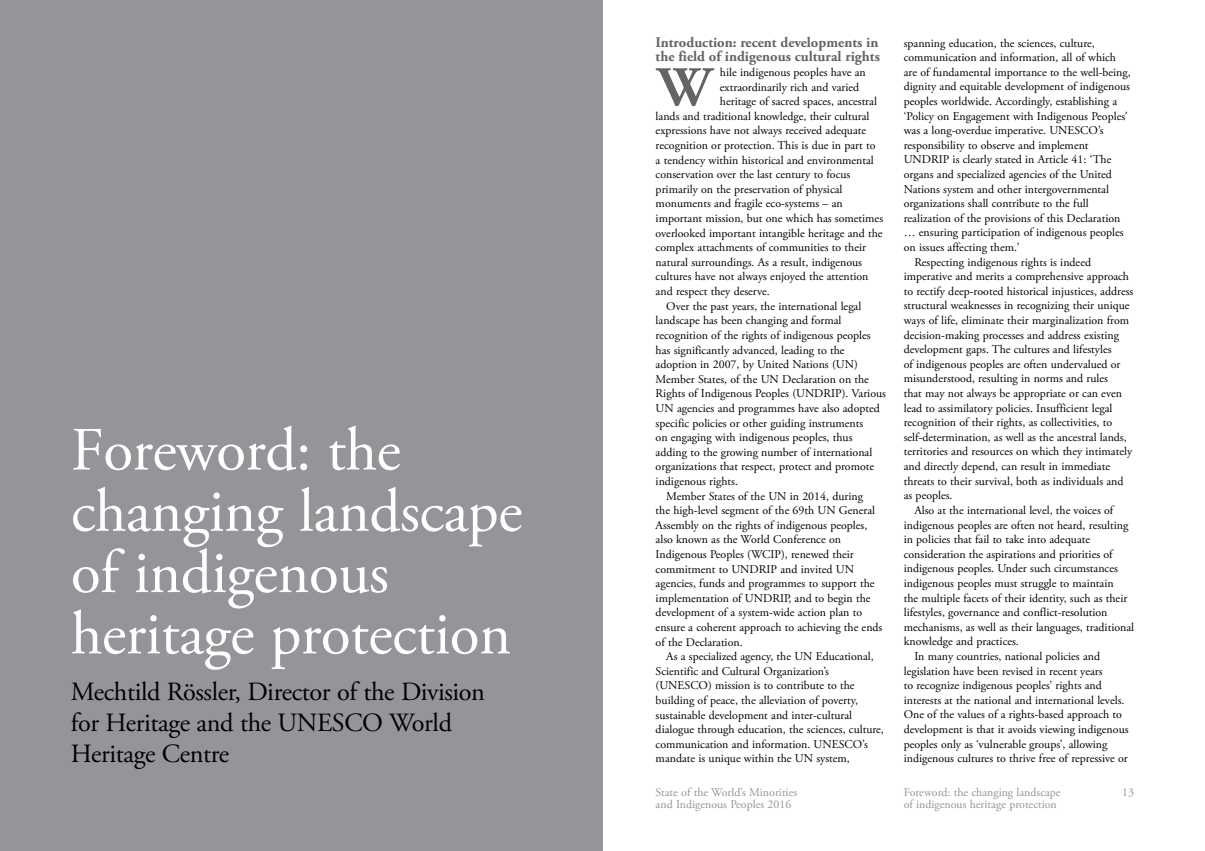
<style>
.page{position:relative;width:1205px;height:851px;background:#fff}
.page>*{position:absolute;margin:0;border:0;box-sizing:border-box;transform-origin:0 0}
.t1{font:61.25px/61.2px "Adobe Garamond Pro";letter-spacing:-.01em;color:#fff}
.t2{font:700 55.88px "Adobe Garamond Pro";color:#636466}
.t3{font:26.25px/31.2px "Adobe Garamond Pro";letter-spacing:-.015em;color:#000}
.t4{font:700 14.62px/14.6px "Adobe Garamond Pro";color:#636466}
.t5{font:11.88px "Adobe Garamond Pro";color:#000}
.t6{font:11.88px/12.5px "Adobe Garamond Pro";color:#939598}
</style>
<div class="page">
<div style="left:0;top:0;width:602px;height:850px;background:#939598"></div>
<h1 class="t1" style="left:71px;top:421px;width:453px">Foreword: the changing landscape of indigenous heritage protection</h1>
<h3 class="t3" style="left:71px;top:676px;width:416px">Mechtild Rössler, Director of the Division for Heritage and the UNESCO World<br>Heritage Centre</h3>
<p class="t4" style="left:656px;top:35px;width:226px">Introduction: recent developments in the field of indigenous cultural rights</p>
<h2 class="t2" style="left:657px;top:55px;width:55px">W</h2>
<p class="t5" style="left:720px;top:65px;width:147px">hile indigenous peoples have an</p>
<p class="t5" style="left:720px;top:80px;width:141px">extraordinarily rich and varied</p>
<p class="t5" style="left:720px;top:94px;width:159px">heritage of sacred spaces, ancestral</p>
<p class="t5" style="left:656px;top:109px;width:215px">lands and traditional knowledge, their cultural</p>
<p class="t5" style="left:656px;top:123px;width:212px">expressions have not always received adequate</p>
<p class="t5" style="left:656px;top:138px;width:221px">recognition or protection. This is due in part to</p>
<p class="t5" style="left:656px;top:153px;width:220px">a tendency within historical and environmental</p>
<p class="t5" style="left:656px;top:167px;width:196px">conservation over the last century to focus</p>
<p class="t5" style="left:656px;top:182px;width:188px">primarily on the preservation of physical</p>
<p class="t5" style="left:656px;top:196px;width:189px">monuments and fragile eco-systems – an</p>
<p class="t5" style="left:656px;top:211px;width:229px">important mission, but one which has sometimes</p>
<p class="t5" style="left:656px;top:226px;width:228px">overlooked important intangible heritage and the</p>
<p class="t5" style="left:656px;top:240px;width:212px">complex attachments of communities to their</p>
<p class="t5" style="left:656px;top:255px;width:208px">natural surroundings. As a result, indigenous</p>
<p class="t5" style="left:656px;top:269px;width:214px">cultures have not always enjoyed the attention</p>
<p class="t5" style="left:656px;top:284px;width:116px">and respect they deserve.</p>
<p class="t5" style="left:666px;top:299px;width:197px">Over the past years, the international legal</p>
<p class="t5" style="left:656px;top:313px;width:187px">landscape has been changing and formal</p>
<p class="t5" style="left:656px;top:328px;width:216px">recognition of the rights of indigenous peoples</p>
<p class="t5" style="left:656px;top:342px;width:190px">has significantly advanced, leading to the</p>
<p class="t5" style="left:656px;top:357px;width:204px">adoption in 2007, by United Nations (UN)</p>
<p class="t5" style="left:656px;top:372px;width:215px">Member States, of the UN Declaration on the</p>
<p class="t5" style="left:656px;top:386px;width:232px">Rights of Indigenous Peoples (UNDRIP). Various</p>
<p class="t5" style="left:656px;top:401px;width:226px">UN agencies and programmes have also adopted</p>
<p class="t5" style="left:656px;top:415px;width:209px">specific policies or other guiding instruments</p>
<p class="t5" style="left:656px;top:430px;width:198px">on engaging with indigenous peoples, thus</p>
<p class="t5" style="left:656px;top:445px;width:218px">adding to the growing number of international</p>
<p class="t5" style="left:656px;top:459px;width:220px">organizations that respect, protect and promote</p>
<p class="t5" style="left:656px;top:474px;width:84px">indigenous rights.</p>
<p class="t5" style="left:666px;top:488px;width:198px">Member States of the UN in 2014, during</p>
<p class="t5" style="left:656px;top:503px;width:221px">the high-level segment of the 69th UN General</p>
<p class="t5" style="left:656px;top:518px;width:213px">Assembly on the rights of indigenous peoples,</p>
<p class="t5" style="left:656px;top:532px;width:187px">also known as the World Conference on</p>
<p class="t5" style="left:656px;top:547px;width:200px">Indigenous Peoples (WCIP), renewed their</p>
<p class="t5" style="left:656px;top:561px;width:200px">commitment to UNDRIP and invited UN</p>
<p class="t5" style="left:656px;top:576px;width:220px">agencies, funds and programmes to support the</p>
<p class="t5" style="left:656px;top:590px;width:216px">implementation of UNDRIP, and to begin the</p>
<p class="t5" style="left:656px;top:605px;width:208px">development of a system-wide action plan to</p>
<p class="t5" style="left:656px;top:620px;width:228px">ensure a coherent approach to achieving the ends</p>
<p class="t5" style="left:656px;top:634px;width:88px">of the Declaration.</p>
<p class="t5" style="left:666px;top:649px;width:209px">As a specialized agency, the UN Educational,</p>
<p class="t5" style="left:656px;top:663px;width:175px">Scientific and Cultural Organization’s</p>
<p class="t5" style="left:656px;top:678px;width:200px">(UNESCO) mission is to contribute to the</p>
<p class="t5" style="left:656px;top:693px;width:204px">building of peace, the alleviation of poverty,</p>
<p class="t5" style="left:656px;top:707px;width:198px">sustainable development and inter-cultural</p>
<p class="t5" style="left:656px;top:722px;width:230px">dialogue through education, the sciences, culture,</p>
<p class="t5" style="left:656px;top:736px;width:214px">communication and information. UNESCO’s</p>
<p class="t5" style="left:656px;top:751px;width:196px">mandate is unique within the UN system,</p>
<p class="t5" style="left:904px;top:36px;width:193px">spanning education, the sciences, culture,</p>
<p class="t5" style="left:904px;top:50px;width:214px">communication and information, all of which</p>
<p class="t5" style="left:904px;top:65px;width:228px">are of fundamental importance to the well-being,</p>
<p class="t5" style="left:904px;top:79px;width:228px">dignity and equitable development of indigenous</p>
<p class="t5" style="left:904px;top:94px;width:215px">peoples worldwide. Accordingly, establishing a</p>
<p class="t5" style="left:904px;top:109px;width:225px">‘Policy on Engagement with Indigenous Peoples’</p>
<p class="t5" style="left:904px;top:123px;width:201px">was a long-overdue imperative. UNESCO’s</p>
<p class="t5" style="left:904px;top:138px;width:186px">responsibility to observe and implement</p>
<p class="t5" style="left:904px;top:152px;width:209px">UNDRIP is clearly stated in Article 41: ‘The</p>
<p class="t5" style="left:904px;top:167px;width:210px">organs and specialized agencies of the United</p>
<p class="t5" style="left:904px;top:182px;width:207px">Nations system and other intergovernmental</p>
<p class="t5" style="left:904px;top:196px;width:186px">organizations shall contribute to the full</p>
<p class="t5" style="left:904px;top:211px;width:218px">realization of the provisions of this Declaration</p>
<p class="t5" style="left:904px;top:225px;width:221px">… ensuring participation of indigenous peoples</p>
<p class="t5" style="left:904px;top:240px;width:117px">on issues affecting them.’</p>
<p class="t5" style="left:914px;top:255px;width:178px">Respecting indigenous rights is indeed</p>
<p class="t5" style="left:904px;top:269px;width:227px">imperative and merits a comprehensive approach</p>
<p class="t5" style="left:904px;top:284px;width:231px">to rectify deep-rooted historical injustices, address</p>
<p class="t5" style="left:904px;top:298px;width:227px">structural weaknesses in recognizing their unique</p>
<p class="t5" style="left:904px;top:313px;width:227px">ways of life, eliminate their marginalization from</p>
<p class="t5" style="left:904px;top:328px;width:217px">decision-making processes and address existing</p>
<p class="t5" style="left:904px;top:342px;width:209px">development gaps. The cultures and lifestyles</p>
<p class="t5" style="left:904px;top:357px;width:218px">of indigenous peoples are often undervalued or</p>
<p class="t5" style="left:904px;top:371px;width:206px">misunderstood, resulting in norms and rules</p>
<p class="t5" style="left:904px;top:386px;width:220px">that may not always be appropriate or can even</p>
<p class="t5" style="left:904px;top:400px;width:210px">lead to assimilatory policies. Insufficient legal</p>
<p class="t5" style="left:904px;top:415px;width:210px">recognition of their rights, as collectivities, to</p>
<p class="t5" style="left:904px;top:430px;width:224px">self-determination, as well as the ancestral lands,</p>
<p class="t5" style="left:904px;top:444px;width:230px">territories and resources on which they intimately</p>
<p class="t5" style="left:904px;top:459px;width:208px">and directly depend, can result in immediate</p>
<p class="t5" style="left:904px;top:473px;width:221px">threats to their survival, both as individuals and</p>
<p class="t5" style="left:904px;top:488px;width:50px">as peoples.</p>
<p class="t5" style="left:914px;top:503px;width:200px">Also at the international level, the voices of</p>
<p class="t5" style="left:904px;top:517px;width:226px">indigenous peoples are often not heard, resulting</p>
<p class="t5" style="left:904px;top:532px;width:188px">in policies that fail to take into adequate</p>
<p class="t5" style="left:904px;top:546px;width:210px">consideration the aspirations and priorities of</p>
<p class="t5" style="left:904px;top:561px;width:216px">indigenous peoples. Under such circumstances</p>
<p class="t5" style="left:904px;top:576px;width:211px">indigenous peoples must struggle to maintain</p>
<p class="t5" style="left:904px;top:590px;width:225px">the multiple facets of their identity, such as their</p>
<p class="t5" style="left:904px;top:605px;width:205px">lifestyles, governance and conflict-resolution</p>
<p class="t5" style="left:904px;top:619px;width:232px">mechanisms, as well as their languages, traditional</p>
<p class="t5" style="left:904px;top:634px;width:117px">knowledge and practices.</p>
<p class="t5" style="left:914px;top:649px;width:187px">In many countries, national policies and</p>
<p class="t5" style="left:904px;top:663px;width:200px">legislation have been revised in recent years</p>
<p class="t5" style="left:904px;top:678px;width:200px">to recognize indigenous peoples’ rights and</p>
<p class="t5" style="left:904px;top:692px;width:222px">interests at the national and international levels.</p>
<p class="t5" style="left:904px;top:707px;width:220px">One of the values of a rights-based approach to</p>
<p class="t5" style="left:904px;top:722px;width:226px">development is that it avoids viewing indigenous</p>
<p class="t5" style="left:904px;top:736px;width:205px">peoples only as ‘vulnerable groups’, allowing</p>
<p class="t5" style="left:904px;top:751px;width:226px">indigenous cultures to thrive free of repressive or</p>
<p class="t6" style="left:656px;top:786px;width:143px">State of the World’s Minorities and Indigenous Peoples 2016</p>
<p class="t6" style="left:1122px;top:786px;width:13px">13</p>
<p class="t6" style="left:904px;top:786px;width:158px">Foreword: the changing landscape of indigenous heritage protection</p>
</div>
